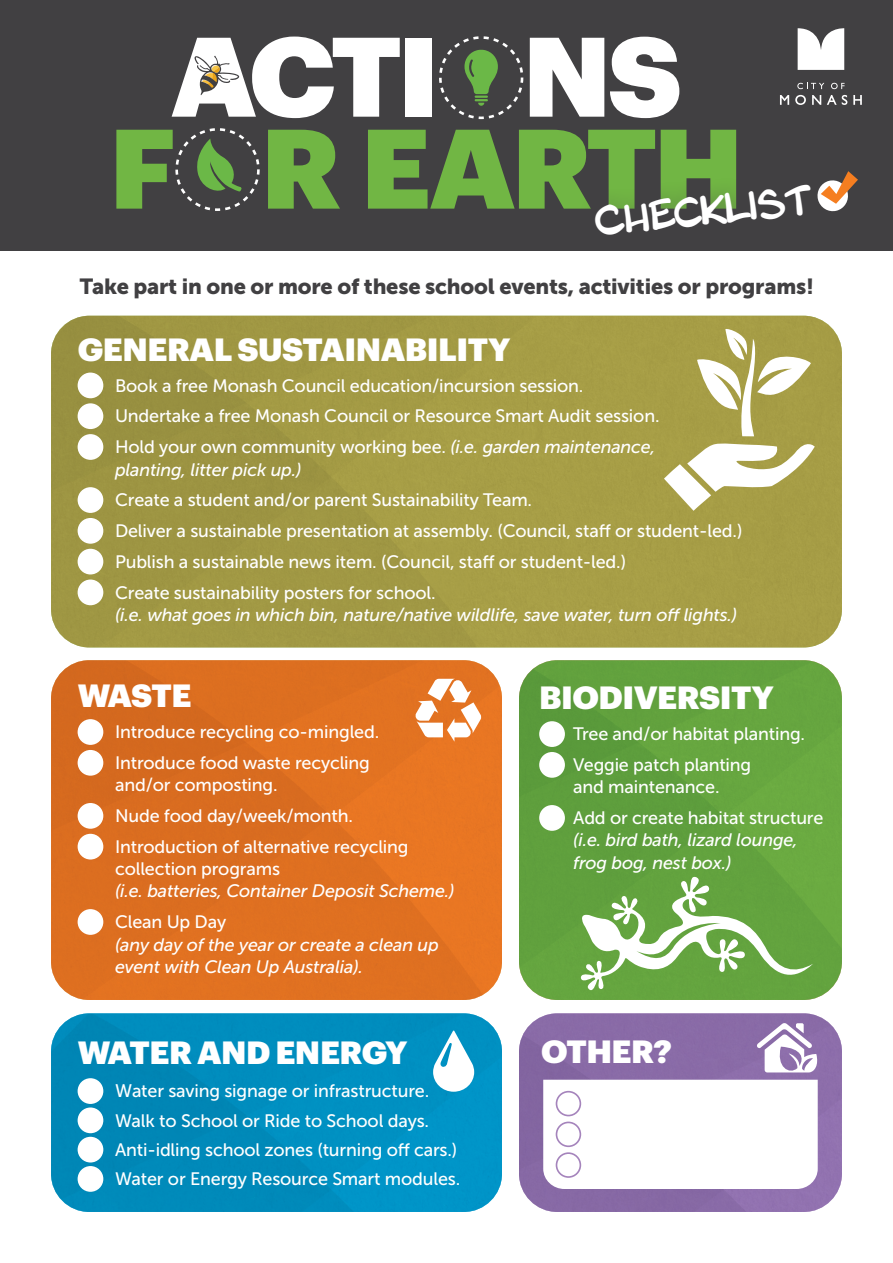
<style>
.page{position:relative;width:893px;height:1263px;background:#fff}
.page>*{position:absolute;margin:0;border:0;box-sizing:border-box;transform-origin:0 0}
.t1{font:900 110.4px "Graphik";letter-spacing:-.035em;color:#71b644}
.t2{font:900 110.4px "Graphik";letter-spacing:-.04em;color:#fff}
.t3{font:34.35px "Blambot Pro BB";color:#fff}
.t4{font:900 31.5px "Graphik";letter-spacing:-.015em;color:#fff}
.t5{font:21.75px "Museo Sans 900";letter-spacing:-.01em;color:#414042}
.t6{font:18px/30.8px "Museo Sans 500";letter-spacing:-.01em;color:#fff}
.t7{font:italic 18px/22.2px "Museo Sans 500";letter-spacing:-.01em;color:#fff}
.s1{font-style:italic}
.s2{font-size:18.15px}
</style>
<div class="page">
<div style="left:0;top:0;width:893px;height:250px;background:#414042"></div>
<img style="left:51px;top:316px;width:791px;height:331px">
<img style="left:51px;top:660px;width:451px;height:340px">
<img style="left:519px;top:660px;width:323px;height:340px">
<svg style="left:580px;top:876px;width:233px;height:115px"></svg>
<svg style="left:439px;top:36px;width:84px;height:83px"></svg>
<svg style="left:175px;top:128px;width:85px;height:83px"></svg>
<div style="left:78px;top:720px;width:25px;height:24px;background:#fff;border-radius:50%"></div>
<div style="left:78px;top:719px;width:25px;height:26px;border:2px solid #fff;border-radius:50%"></div>
<div style="left:78px;top:751px;width:25px;height:24px;background:#fff;border-radius:50%"></div>
<div style="left:78px;top:750px;width:25px;height:26px;border:2px solid #fff;border-radius:50%"></div>
<div style="left:78px;top:804px;width:25px;height:24px;background:#fff;border-radius:50%"></div>
<div style="left:78px;top:803px;width:25px;height:26px;border:2px solid #fff;border-radius:50%"></div>
<div style="left:78px;top:835px;width:25px;height:24px;background:#fff;border-radius:50%"></div>
<div style="left:78px;top:834px;width:25px;height:25px;border:2px solid #fff;border-radius:50%"></div>
<div style="left:78px;top:910px;width:25px;height:24px;background:#fff;border-radius:50%"></div>
<div style="left:78px;top:909px;width:25px;height:26px;border:2px solid #fff;border-radius:50%"></div>
<div style="left:540px;top:722px;width:24px;height:24px;background:#fff;border-radius:50%"></div>
<div style="left:539px;top:721px;width:26px;height:26px;border:2px solid #fff;border-radius:50%"></div>
<div style="left:540px;top:753px;width:24px;height:24px;background:#fff;border-radius:50%"></div>
<div style="left:539px;top:752px;width:26px;height:26px;border:2px solid #fff;border-radius:50%"></div>
<div style="left:540px;top:806px;width:24px;height:24px;background:#fff;border-radius:50%"></div>
<div style="left:539px;top:805px;width:26px;height:26px;border:2px solid #fff;border-radius:50%"></div>
<svg style="left:414px;top:679px;width:67px;height:63px"></svg>
<div style="left:78px;top:373px;width:25px;height:24px;background:#fff;border-radius:50%"></div>
<div style="left:78px;top:373px;width:25px;height:25px;border:2px solid #fff;border-radius:50%"></div>
<div style="left:78px;top:404px;width:25px;height:24px;background:#fff;border-radius:50%"></div>
<div style="left:78px;top:403px;width:25px;height:26px;border:2px solid #fff;border-radius:50%"></div>
<div style="left:78px;top:435px;width:25px;height:24px;background:#fff;border-radius:50%"></div>
<div style="left:78px;top:434px;width:25px;height:26px;border:2px solid #fff;border-radius:50%"></div>
<div style="left:78px;top:488px;width:25px;height:24px;background:#fff;border-radius:50%"></div>
<div style="left:78px;top:487px;width:25px;height:26px;border:2px solid #fff;border-radius:50%"></div>
<div style="left:78px;top:519px;width:25px;height:24px;background:#fff;border-radius:50%"></div>
<div style="left:78px;top:518px;width:25px;height:26px;border:2px solid #fff;border-radius:50%"></div>
<div style="left:78px;top:550px;width:25px;height:24px;background:#fff;border-radius:50%"></div>
<div style="left:78px;top:549px;width:25px;height:25px;border:2px solid #fff;border-radius:50%"></div>
<div style="left:78px;top:580px;width:25px;height:24px;background:#fff;border-radius:50%"></div>
<div style="left:78px;top:579px;width:25px;height:26px;border:2px solid #fff;border-radius:50%"></div>
<svg style="left:664px;top:328px;width:151px;height:183px"></svg>
<svg style="left:827px;top:171px;width:31px;height:41px"></svg>
<svg style="left:199px;top:48px;width:25px;height:45px"></svg>
<img style="left:519px;top:1013px;width:323px;height:199px">
<img style="left:51px;top:1013px;width:451px;height:199px">
<div style="left:78px;top:1079px;width:25px;height:24px;background:#fff;border-radius:50%"></div>
<div style="left:78px;top:1078px;width:25px;height:26px;border:2px solid #fff;border-radius:50%"></div>
<div style="left:78px;top:1108px;width:25px;height:24px;background:#fff;border-radius:50%"></div>
<div style="left:78px;top:1107px;width:25px;height:26px;border:2px solid #fff;border-radius:50%"></div>
<div style="left:78px;top:1137px;width:25px;height:25px;background:#fff;border-radius:50%"></div>
<div style="left:78px;top:1137px;width:25px;height:25px;border:2px solid #fff;border-radius:50%"></div>
<div style="left:78px;top:1167px;width:25px;height:24px;background:#fff;border-radius:50%"></div>
<div style="left:78px;top:1166px;width:25px;height:26px;border:2px solid #fff;border-radius:50%"></div>
<svg style="left:433px;top:1030px;width:41px;height:62px"></svg>
<svg style="left:543px;top:1023px;width:276px;height:166px"></svg>
<svg style="left:780px;top:95px;width:9px;height:10px"></svg>
<svg style="left:795px;top:95px;width:11px;height:10px"></svg>
<svg style="left:812px;top:95px;width:9px;height:10px"></svg>
<svg style="left:827px;top:95px;width:20px;height:10px"></svg>
<svg style="left:853px;top:95px;width:9px;height:10px"></svg>
<svg style="left:797px;top:83px;width:27px;height:6px"></svg>
<svg style="left:831px;top:83px;width:13px;height:6px"></svg>
<svg style="left:798px;top:28px;width:46px;height:42px;background:#e8e8e8"></svg>
<div style="left:577px;top:167px;width:250px;height:85px;background:#414042"></div>
<h1 class="t2" style="left:171px;top:-9px;width:513px">ACTI NS</h1>
<h1 class="t1" style="left:109px;top:83px;width:636px">F R EARTH</h1>
<h2 class="t3" style="left:592px;top:202px;width:221px;rotate:-6deg">Checklist</h2>
<p class="t5" style="left:80px;top:274px;width:736px">Take part in one or more of these school events, activities or programs!</p>
<h3 class="t4" style="left:78px;top:325px;width:434px">GENERAL SUSTAINABILITY</h3>
<p class="t6" style="left:115px;top:370px;width:546px">Book a free Monash Council education/incursion session.<br>Undertake a free Monash Council or Resource Smart Audit session.<br>Hold your own community working bee. <span class="s1">(i.e. garden maintenance,</span></p>
<p class="t7" style="left:115px;top:458px;width:188px">planting, litter pick up.)</p>
<p class="t6" style="left:115px;top:485px;width:629px">Create a student and/or parent Sustainability Team.<br>Deliver a sustainable presentation at assembly. (Council, staff or student-led.)<br>Publish a sustainable news item. (Council, staff or student-led.)<br>Create sustainability posters for school.</p>
<p class="t7" style="left:115px;top:604px;width:624px">(i.e. what goes in which bin, nature/native wildlife, save water, turn off lights.)</p>
<h3 class="t4" style="left:78px;top:671px;width:115px">WASTE</h3>
<p class="t6" style="left:115px;top:717px;width:266px">Introduce recycling co-mingled.<br>Introduce food waste recycling</p>
<p class="t6" style="left:115px;top:770px;width:295px">and/or composting.<br>Nude food day/week/month.<br>Introduction of alternative recycling</p>
<p class="t6" style="left:115px;top:854px;width:167px">collection programs</p>
<p class="t7" style="left:115px;top:880px;width:341px">(i.e. batteries, Container Deposit Scheme.)</p>
<p class="t6" style="left:115px;top:907px;width:113px">Clean Up Day</p>
<p class="t7" style="left:115px;top:933px;width:325px">(any day of the year or create a clean up event with Clean Up Australia).</p>
<h3 class="t4" style="left:78px;top:1028px;width:331px">WATER AND ENERGY</h3>
<p class="t6" style="left:115px;top:1076px;width:347px;line-height:29.2px"><span class="s2">W</span>ater saving signage or infrastructure.<br>Walk to School or Ride to School days.<br>Anti-idling school zones (turning off cars.)<br>Water or Energy Resource Smart modules.</p>
<h3 class="t4" style="left:539px;top:673px;width:236px">BIODIVERSITY</h3>
<p class="t6" style="left:573px;top:719px;width:233px">Tree and/or habitat planting.<br>Veggie patch planting</p>
<p class="t6" style="left:573px;top:772px;width:252px">and maintenance.<br>Add or create habitat structure</p>
<p class="t7" style="left:573px;top:829px;width:226px">(i.e. bird bath, lizard lounge, frog bog, nest box.)</p>
<h3 class="t4" style="left:541px;top:1026px;width:132px">OTHER?</h3>
</div>
